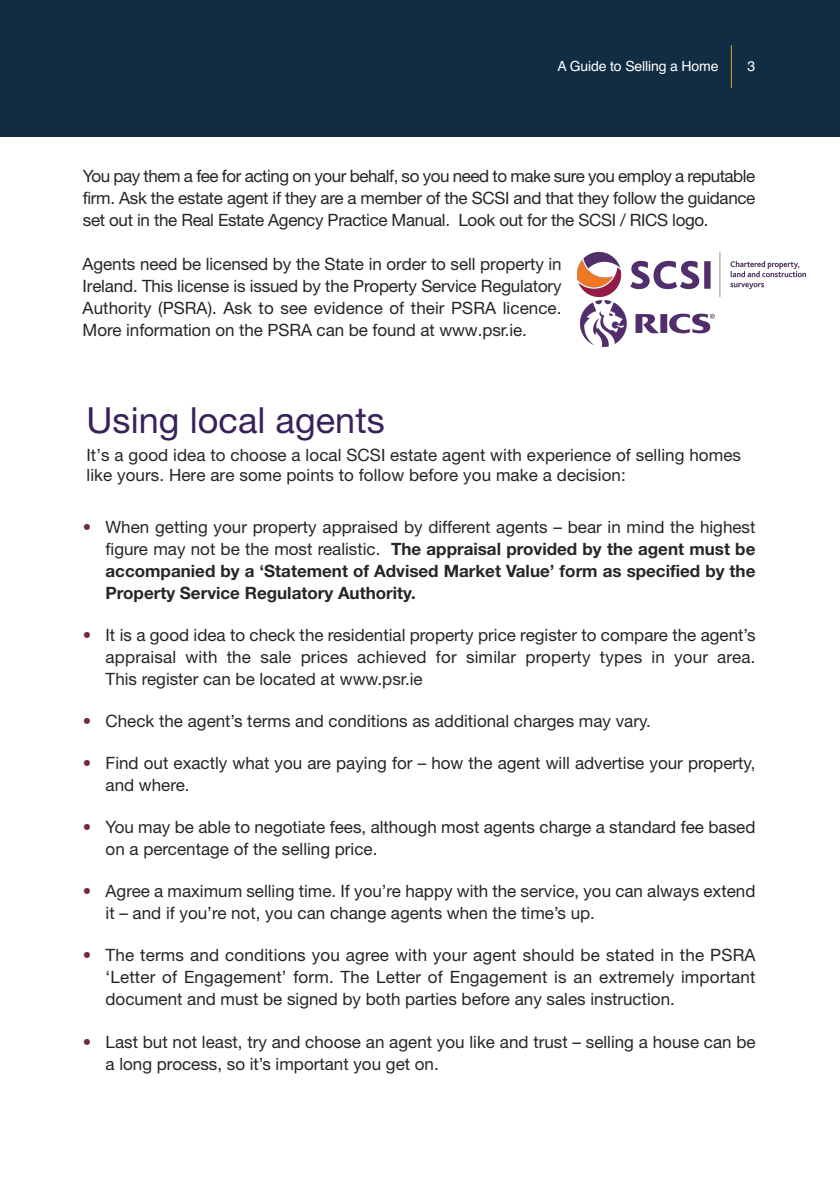
<style>
.page{position:relative;width:840px;height:1191px;background:#fff}
.page>*{position:absolute;margin:0;border:0;box-sizing:border-box;transform-origin:0 0}
.t1{font:36px "Helvetica Neue";color:#392259}
.t2{font:17px/22px "Helvetica Neue";color:#272627}
.t3{font:700 17px/22px "Helvetica Neue";color:#272627;text-align:justify}
.t4{font:14px "Helvetica";letter-spacing:-.01em;color:#fff}
.s1{font-weight:400;color:#6d2a49}
.s2{font-weight:400}
.s3{color:#6d2a49}
</style>
<div class="page">
<div style="left:0;top:0;width:839px;height:136px;background:#102d44"></div>
<hr style="left:730px;top:45px;width:1px;height:43px;background:#dbab1b">
<img style="left:580px;top:300px;width:134px;height:47px">
<img style="left:577px;top:252px;width:227px;height:44px">
<p class="t4" style="left:557px;top:61px;width:162px">A Guide to Selling a Home</p>
<p class="t4" style="left:747px;top:61px;width:9px">3</p>
<p class="t2" style="left:83px;top:167px;width:673px;text-align:justify">You pay them a fee for acting on your behalf, so you need to make sure you employ a reputable firm. Ask the estate agent if they are a member of the SCSI and that they follow the guidance set out in the Real Estate Agency Practice Manual. Look out for the SCSI / RICS logo.</p>
<p class="t2" style="left:83px;top:255px;width:480px;text-align:justify">Agents need be licensed by the State in order to sell property in Ireland. This license is issued by the Property Service Regulatory Authority (PSRA). Ask to see evidence of their PSRA licence.<br>More information on the PSRA can be found at www.psr.ie.</p>
<h1 class="t1" style="left:86px;top:398px;width:300px">Using local agents</h1>
<p class="t2" style="left:86px;top:444px;width:655px;line-height:20.4px">It’s a good idea to choose a local SCSI estate agent with experience of selling homes like yours. Here are some points to follow before you make a decision:</p>
<p class="t3" style="left:105px;top:517px;width:651px;text-indent:-23px"><span class="s1">•</span> <span class="s2">When getting your property appraised by different agents – bear in mind the highest figure may not be the most realistic.</span> The appraisal provided by the agent must be accompanied by a ‘Statement of Advised Market Value’ form as specified by the Property Service Regulatory Authority.</p>
<p class="t2" style="left:105px;top:625px;width:651px;text-align:justify;text-indent:-23px"><span class="s3">•</span> It is a good idea to check the residential property price register to compare the agent’s appraisal with the sale prices achieved for similar property types in your area.<br>This register can be located at www.psr.ie</p>
<p class="t2" style="left:83px;top:711px;width:569px"><span class="s3">•</span> Check the agent’s terms and conditions as additional charges may vary.</p>
<p class="t2" style="left:105px;top:753px;width:651px;text-indent:-23px"><span class="s3">•</span> Find out exactly what you are paying for – how the agent will advertise your property, and where.</p>
<p class="t2" style="left:105px;top:817px;width:651px;text-indent:-23px"><span class="s3">•</span> You may be able to negotiate fees, although most agents charge a standard fee based on a percentage of the selling price.</p>
<p class="t2" style="left:105px;top:881px;width:651px;text-indent:-23px"><span class="s3">•</span> Agree a maximum selling time. If you’re happy with the service, you can always extend it – and if you’re not, you can change agents when the time’s up.</p>
<p class="t2" style="left:105px;top:945px;width:651px;text-align:justify;text-indent:-23px"><span class="s3">•</span> The terms and conditions you agree with your agent should be stated in the PSRA ‘Letter of Engagement’ form. The Letter of Engagement is an extremely important document and must be signed by both parties before any sales instruction.</p>
<p class="t2" style="left:105px;top:1031px;width:651px;text-indent:-23px"><span class="s3">•</span> Last but not least, try and choose an agent you like and trust – selling a house can be a long process, so it’s important you get on.</p>
</div>
